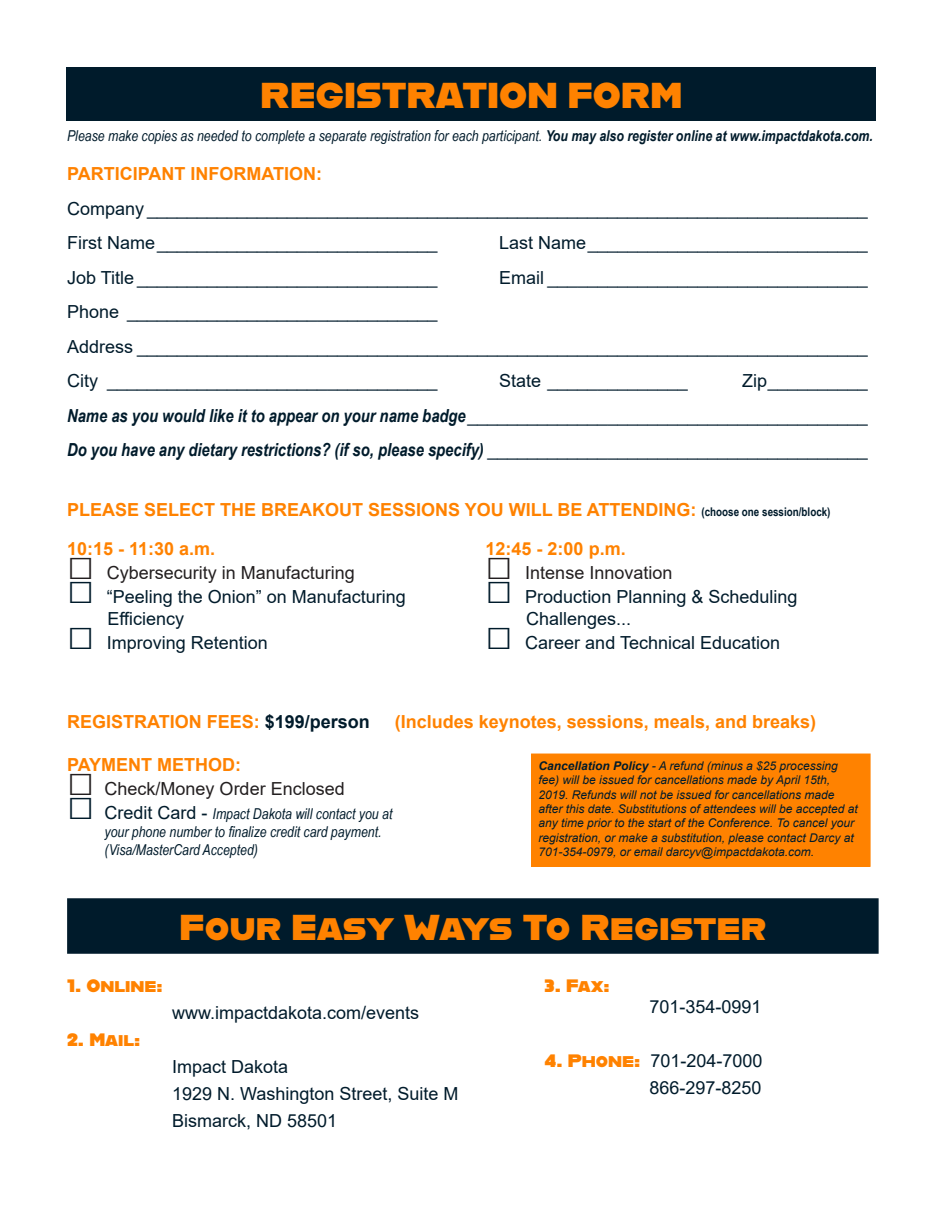
<style>
.page{position:relative;width:945px;height:1215px;background:#fff}
.page>*{position:absolute;margin:0;border:0;box-sizing:border-box;transform-origin:0 0}
.Page_Title{font:36px "Alfarn";color:#ff8200}
.At-A-Glance_-_Time{font:18px/21.6px "Arial";color:#001b2b}
.t1{font:700 18px "Arial";color:#ff8200}
.t2{font:italic 700 18px "Arial Narrow";color:#001b2b}
.t3{font:18px "Arial";color:#231f20}
.At-A-Glance_-_Time-2{font:18px "Alfarn";color:#ff8200}
.t4{font:italic 15px/18px "Arial Narrow";color:#001b2b}
.t5{font:italic 12px/14.4px "Arial";color:#001b2b}
.s1{font-weight:700}
.s2{font-family:"Arial";font-weight:400;font-style:normal}
.s3{font-family:"Arial Narrow";font-size:12px;color:#001b2b}
.s4{font-size:45px}
.s5{color:#001b2b}
.s6{font-family:"Arial";font-style:normal;font-size:45px}
.s7{font-family:"Arial";font-style:normal;font-size:18px}
.s8{font-family:"Alfarn";color:#ff8200}
</style>
<div class="page">
<div style="left:532px;top:754px;width:338px;height:112px;background:#ff8200"></div>
<div style="left:531px;top:754px;width:339px;height:113px;border:1px solid #ff8200"></div>
<div style="left:66px;top:67px;width:810px;height:54px;background:#001b2b"></div>
<div style="left:68px;top:899px;width:810px;height:54px;background:#001b2b"></div>
<div style="left:67px;top:898px;width:812px;height:56px;border:2px solid #001b2b"></div>
<p class="Page_Title" style="left:261px;top:74px;width:423px">REGISTRATION FORM</p>
<p class="t4" style="left:67px;top:126px;width:807px">Please make copies as needed to complete a separate registration for each participant. <span class="s1">You may also register online at www.impactdakota.com.</span></p>
<p class="t1" style="left:67px;top:161px;width:256px">PARTICIPANT INFORMATION:</p>
<p class="At-A-Glance_-_Time" style="left:67px;top:197px;width:802px">Company ________________________________________________________________________</p>
<p class="At-A-Glance_-_Time" style="left:67px;top:232px;width:372px">First Name____________________________</p>
<p class="At-A-Glance_-_Time" style="left:499px;top:232px;width:370px">Last Name____________________________</p>
<p class="At-A-Glance_-_Time" style="left:67px;top:266px;width:372px">Job Title ______________________________</p>
<p class="At-A-Glance_-_Time" style="left:499px;top:266px;width:370px">Email ________________________________</p>
<p class="At-A-Glance_-_Time" style="left:67px;top:301px;width:372px">Phone _______________________________</p>
<p class="At-A-Glance_-_Time" style="left:67px;top:335px;width:802px">Address _________________________________________________________________________</p>
<p class="At-A-Glance_-_Time" style="left:67px;top:370px;width:372px">City _________________________________</p>
<p class="At-A-Glance_-_Time" style="left:499px;top:370px;width:190px">State ______________</p>
<p class="At-A-Glance_-_Time" style="left:742px;top:370px;width:127px">Zip__________</p>
<p class="t2" style="left:67px;top:402px;width:802px">Name as you would like it to appear on your name badge<span class="s2">________________________________________</span></p>
<p class="t2" style="left:67px;top:436px;width:802px">Do you have any dietary restrictions? (if so, please specify) <span class="s2">______________________________________</span></p>
<p class="t1" style="left:67px;top:497px;width:765px">PLEASE SELECT THE BREAKOUT SESSIONS YOU WILL BE ATTENDING: <span class="s3">(choose one session/block)</span></p>
<p class="t1" style="left:486px;top:536px;width:142px">12:45 - 2:00 p.m.</p>
<p class="t3" style="left:486px;top:561px;width:188px"><span class="s4">□</span> Intense Innovation</p>
<p class="At-A-Glance_-_Time" style="left:526px;top:586px;width:273px;text-indent:-40px"><span class="s4">□</span> Production Planning &amp; Scheduling<br>Challenges...</p>
<p class="At-A-Glance_-_Time" style="left:486px;top:632px;width:296px"><span class="s4">□</span> Career and Technical Education</p>
<p class="t1" style="left:67px;top:536px;width:150px">10:15 - 11:30 a.m.</p>
<p class="t3" style="left:67px;top:561px;width:289px"><span class="s4">□</span> Cybersecurity in Manufacturing</p>
<p class="At-A-Glance_-_Time" style="left:108px;top:586px;width:300px;text-indent:-40px"><span class="s4">□</span> “Peeling the Onion” on Manufacturing<br>Efficiency</p>
<p class="At-A-Glance_-_Time" style="left:67px;top:632px;width:202px"><span class="s4">□</span> Improving Retention</p>
<p class="t1" style="left:67px;top:709px;width:304px">REGISTRATION FEES: <span class="s5">$199/person</span></p>
<p class="t1" style="left:395px;top:709px;width:423px">(Includes keynotes, sessions, meals, and breaks)</p>
<p class="t1" style="left:67px;top:752px;width:176px">PAYMENT METHOD:</p>
<p class="t3" style="left:67px;top:776px;width:279px"><span class="s4">□</span> Check/Money Order Enclosed</p>
<p class="t4" style="left:105px;top:804px;width:289px;text-indent:-38px"><span class="s6">□</span> <span class="s7">Credit Card -</span> Impact Dakota will contact you at your phone number to finalize credit card payment. (Visa/MasterCard Accepted)</p>
<p class="t5" style="left:538px;top:758px;width:321px"><span class="s1">Cancellation Policy</span> - A refund (minus a $25 processing fee) will be issued for cancellations made by April 15th, 2019. Refunds will not be issued for cancellations made after this date. Substitutions of attendees will be accepted at any time prior to the start of the Conference. To cancel your registration, or make a substitution, please contact Darcy at 701-354-0979, or email darcyv@impactdakota.com.</p>
<p class="At-A-Glance_-_Time-2" style="left:67px;top:975px;width:97px">1. Online:</p>
<p class="At-A-Glance_-_Time-2" style="left:67px;top:1029px;width:75px">2. Mail:</p>
<p class="Page_Title" style="left:180px;top:905px;width:588px">Four Easy Ways To Register</p>
<p class="At-A-Glance_-_Time-2" style="left:544px;top:975px;width:67px">3. Fax:</p>
<p class="At-A-Glance_-_Time" style="left:649px;top:996px;width:114px">701-354-0991</p>
<p class="At-A-Glance_-_Time" style="left:172px;top:1001px;width:249px">www.impactdakota.com/events</p>
<p class="At-A-Glance_-_Time" style="left:172px;top:1055px;width:118px">Impact Dakota</p>
<p class="At-A-Glance_-_Time" style="left:172px;top:1082px;width:288px">1929 N. Washington Street, Suite M</p>
<p class="At-A-Glance_-_Time" style="left:172px;top:1109px;width:167px">Bismarck, ND 58501</p>
<p class="At-A-Glance_-_Time" style="left:544px;top:1050px;width:219px"><span class="s8">4. Phone:</span> 701-204-7000</p>
<p class="At-A-Glance_-_Time" style="left:649px;top:1077px;width:114px">866-297-8250</p>
</div>
